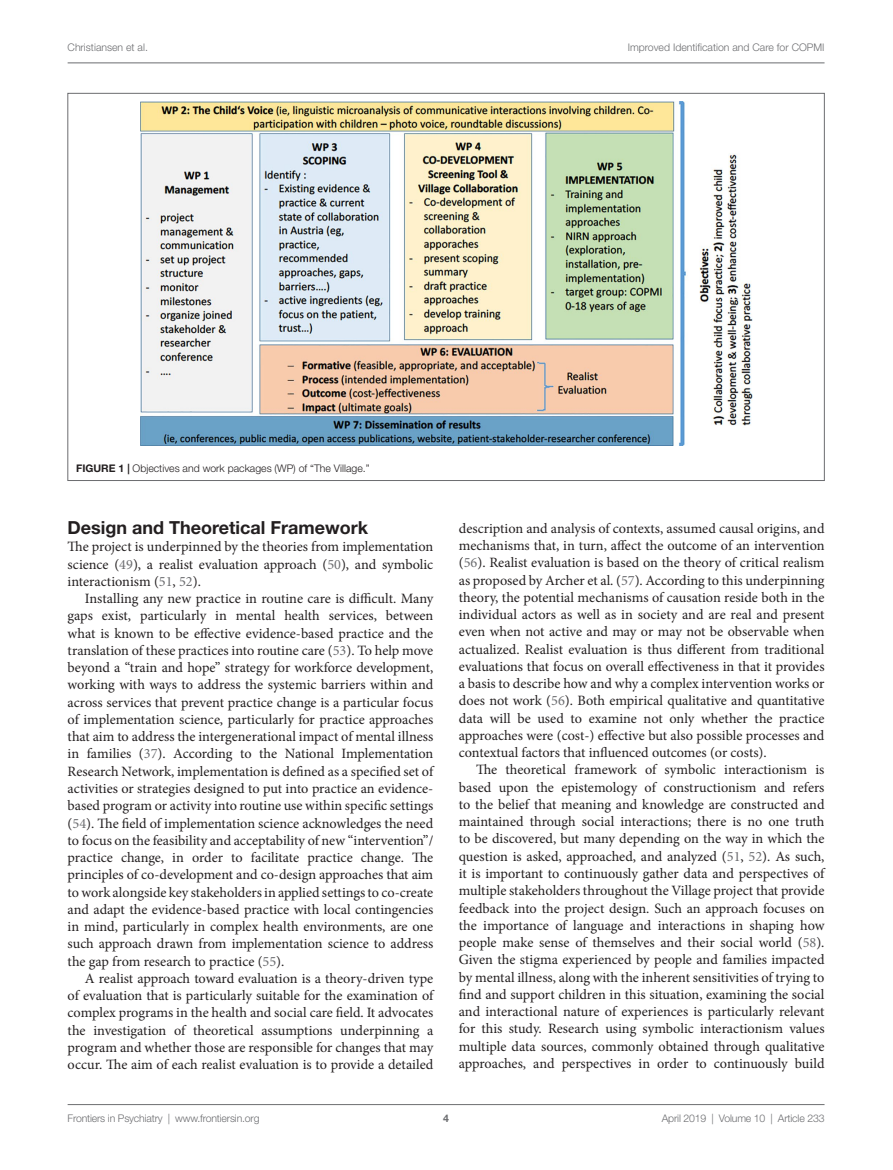
<style>
.page{position:relative;width:893px;height:1170px;background:#fff}
.page>*{position:absolute;margin:0;border:0;box-sizing:border-box;transform-origin:0 0}
._2{font:700 18px "Helvetica Neue LT Std";color:#231f20}
.T{font:14.25px/17.2px "Minion Pro";color:#231f20;text-align:justify}
.T1{font:14.25px/17.2px "Minion Pro";color:#231f20;text-align:justify}
.t1{font:300 10.5px "Helvetica Neue LT Std";letter-spacing:-.015em;color:#6c6d70}
.FC{font:300 10.5px "Helvetica Neue LT Std";color:#231f20}
.t2{font:700 10.5px "Helvetica Neue LT Std";color:#6c6d70}
.s1{font-weight:700}
.s2{color:#6c6d70}
</style>
<div class="page">
<hr style="left:68px;top:63px;width:756px;height:1px;background:#6c6d70">
<hr style="left:68px;top:1104px;width:756px;height:1px;background:#6c6d70">
<img style="left:140px;top:102px;width:612px;height:343px">
<p class="t1" style="left:68px;top:41px;width:82px">Christiansen et al.</p>
<p class="t1" style="left:628px;top:41px;width:198px">Improved Identification and Care for COPMI</p>
<p class="FC" style="left:76px;top:462px;width:295px"><span class="s1">FIGURE 1 |</span> Objectives and work packages (WP) of “The Village.”</p>
<p class="_2" style="left:68px;top:516px;width:302px">Design and Theoretical Framework</p>
<p class="T1" style="left:68px;top:538px;width:367px">The project is underpinned by the theories from implementation science (<span class="s2">49</span>), a realist evaluation approach (<span class="s2">50</span>), and symbolic interactionism (<span class="s2">51</span>, <span class="s2">52</span>).</p>
<p class="T" style="left:68px;top:590px;width:367px;text-indent:17px">Installing any new practice in routine care is difficult. Many gaps exist, particularly in mental health services, between what is known to be effective evidence-based practice and the translation of these practices into routine care (<span class="s2">53</span>). To help move beyond a “train and hope” strategy for workforce development, working with ways to address the systemic barriers within and across services that prevent practice change is a particular focus of implementation science, particularly for practice approaches that aim to address the intergenerational impact of mental illness in families (<span class="s2">37</span>). According to the National Implementation Research Network, implementation is defined as a specified set of activities or strategies designed to put into practice an evidence&shy;based program or activity into routine use within specific settings (<span class="s2">54</span>). The field of implementation science acknowledges the need to focus on the feasibility and acceptability of new “intervention”/ practice change, in order to facilitate practice change. The principles of co-development and co-design approaches that aim to work alongside key stakeholders in applied settings to co-create and adapt the evidence-based practice with local contingencies in mind, particularly in complex health environments, are one such approach drawn from implementation science to address the gap from research to practice (<span class="s2">55</span>).</p>
<p class="T" style="left:68px;top:969px;width:367px;text-indent:17px">A realist approach toward evaluation is a theory-driven type of evaluation that is particularly suitable for the examination of complex programs in the health and social care field. It advocates the investigation of theoretical assumptions underpinning a program and whether those are responsible for changes that may occur. The aim of each realist evaluation is to provide a detailed</p>
<p class="T" style="left:459px;top:519px;width:367px">description and analysis of contexts, assumed causal origins, and mechanisms that, in turn, affect the outcome of an intervention (<span class="s2">56</span>). Realist evaluation is based on the theory of critical realism as proposed by Archer et al. (<span class="s2">57</span>). According to this underpinning theory, the potential mechanisms of causation reside both in the individual actors as well as in society and are real and present even when not active and may or may not be observable when actualized. Realist evaluation is thus different from traditional evaluations that focus on overall effectiveness in that it provides a basis to describe how and why a complex intervention works or does not work (<span class="s2">56</span>). Both empirical qualitative and quantitative data will be used to examine not only whether the practice approaches were (cost-) effective but also possible processes and contextual factors that influenced outcomes (or costs).</p>
<p class="T" style="left:459px;top:761px;width:367px;text-indent:17px">The theoretical framework of symbolic interactionism is based upon the epistemology of constructionism and refers to the belief that meaning and knowledge are constructed and maintained through social interactions; there is no one truth to be discovered, but many depending on the way in which the question is asked, approached, and analyzed (<span class="s2">51</span>, <span class="s2">52</span>). As such, it is important to continuously gather data and perspectives of multiple stakeholders throughout the Village project that provide feedback into the project design. Such an approach focuses on the importance of language and interactions in shaping how people make sense of themselves and their social world (<span class="s2">58</span>).<br>Given the stigma experienced by people and families impacted by mental illness, along with the inherent sensitivities of trying to find and support children in this situation, examining the social and interactional nature of experiences is particularly relevant for this study. Research using symbolic interactionism values multiple data sources, commonly obtained through qualitative approaches, and perspectives in order to continuously build</p>
<p class="t1" style="left:68px;top:1111px;width:193px">Frontiers in Psychiatry | www.frontiersin.org</p>
<p class="t2" style="left:443px;top:1111px;width:7px">4</p>
<p class="t1" style="left:662px;top:1111px;width:164px">April 2019 | Volume 10 | Article 233</p>
</div>
